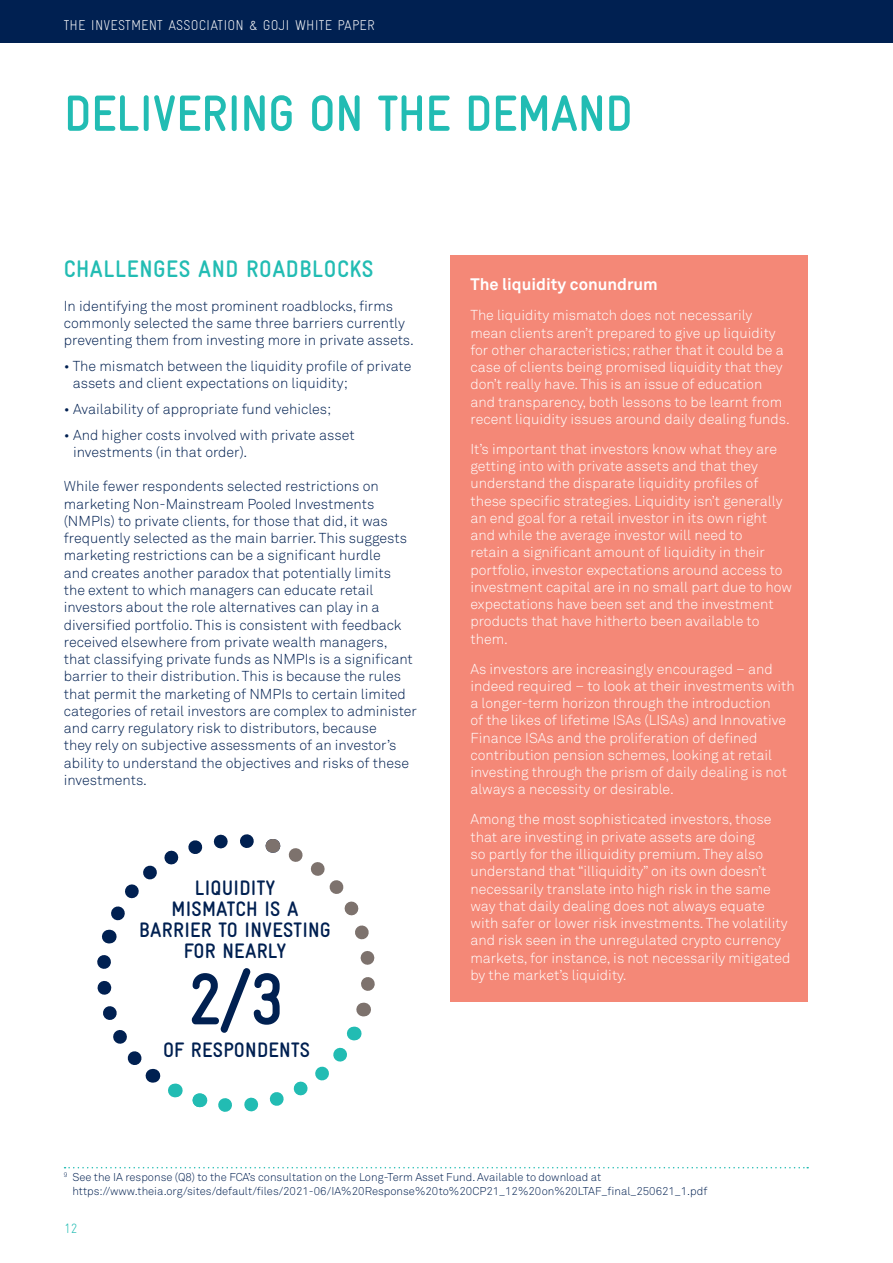
<style>
.page{position:relative;width:893px;height:1263px;background:#fff}
.page>*{position:absolute;margin:0;border:0;box-sizing:border-box;transform-origin:0 0}
.quote1{font:700 73.5px "Gravur Condensed";color:#002051}
.PAGEHEADER{font:700 51px "Gravur Condensed";letter-spacing:-.01em;color:#22bcb3}
.subhead1{font:700 24px "Gravur Condensed";letter-spacing:.02em;color:#22bcb3}
.quote1-2{font:700 21px/21px "Gravur Condensed";letter-spacing:.01em;color:#002051;text-align:center}
.t1{font:700 16.5px "Akkurat Std";color:#fff}
.t2{font:300 14.25px/17.2px "Akkurat Std";color:#fff}
.t3{font:300 14.25px/17.2px "Akkurat Std";color:#002051}
.t4{font:300 14.25px "Gravur Condensed";letter-spacing:.01em;color:#fff}
.t5{font:300 13.5px "Gravur Condensed";color:#22bcb3}
.footnotes{font:300 11.25px/13.5px "Akkurat Std";color:#002051}
</style>
<div class="page">
<div style="left:0;top:0;width:893px;height:43px;background:#002051"></div>
<div style="left:451px;top:255px;width:357px;height:746px;background:#f48877"></div>
<svg style="left:65px;top:1167px;width:743px;height:1px"></svg>
<svg style="left:97px;top:834px;width:278px;height:278px"></svg>
<p class="t4" style="left:64px;top:17px;width:313px">THE INVESTMENT ASSOCIATION &amp; GOJI WHITE PAPER</p>
<p class="PAGEHEADER" style="left:64px;top:85px;width:570px">DELIVERING ON THE DEMAND</p>
<p class="subhead1" style="left:64px;top:255px;width:311px">CHALLENGES AND ROADBLOCKS</p>
<p class="t3" style="left:64px;top:297px;width:352px">In identifying the most prominent roadblocks, firms commonly selected the same three barriers currently preventing them from investing more in private assets.</p>
<p class="t3" style="left:73px;top:358px;width:340px;text-indent:-9px">• The mismatch between the liquidity profile of private assets and client expectations on liquidity;</p>
<p class="t3" style="left:64px;top:401px;width:269px">• Availability of appropriate fund vehicles;</p>
<p class="t3" style="left:73px;top:426px;width:283px;text-indent:-9px">• And higher costs involved with private asset investments (in that order).</p>
<p class="t3" style="left:64px;top:478px;width:355px">While fewer respondents selected restrictions on marketing Non-Mainstream Pooled Investments (NMPIs) to private clients, for those that did, it was frequently selected as the main barrier. This suggests marketing restrictions can be a significant hurdle<br>and creates another paradox that potentially limits<br>the extent to which managers can educate retail investors about the role alternatives can play in a diversified portfolio. This is consistent with feedback received elsewhere from private wealth managers, that classifying private funds as NMPIs is a significant barrier to their distribution. This is because the rules that permit the marketing of NMPIs to certain limited categories of retail investors are complex to administer and carry regulatory risk to distributors, because<br>they rely on subjective assessments of an investor’s ability to understand the objectives and risks of these investments.</p>
<p class="quote1-2" style="left:139px;top:877px;width:193px">LIQUIDITY<br>MISMATCH IS A<br>BARRIER TO INVESTING<br>FOR NEARLY</p>
<p class="quote1" style="left:188px;top:959px;width:97px">2/3</p>
<p class="quote1-2" style="left:163px;top:1040px;width:149px">OF RESPONDENTS</p>
<p class="t1" style="left:470px;top:274px;width:189px">The liquidity conundrum</p>
<p class="t2" style="left:470px;top:307px;width:321px">The liquidity mismatch does not necessarily mean clients aren’t prepared to give up liquidity for other characteristics; rather that it could be a case of clients being promised liquidity that they don’t really have. This is an issue of education and transparency, both lessons to be learnt from recent liquidity issues around daily dealing funds.</p>
<p class="t2" style="left:470px;top:440px;width:323px">It’s important that investors know what they are getting into with private assets and that they understand the disparate liquidity profiles of these specific strategies. Liquidity isn’t generally an end goal for a retail investor in its own right and while the average investor will need to<br>retain a significant amount of liquidity in their portfolio, investor expectations around access to investment capital are in no small part due to how expectations have been set and the investment products that have hitherto been available to them.</p>
<p class="t2" style="left:470px;top:660px;width:326px">As investors are increasingly encouraged – and indeed required – to look at their investments with a longer-term horizon through the introduction<br>of the likes of lifetime ISAs (LISAs) and Innovative Finance ISAs and the proliferation of defined contribution pension schemes, looking at retail investing through the prism of daily dealing is not always a necessity or desirable.</p>
<p class="t2" style="left:470px;top:811px;width:321px">Among the most sophisticated investors, those that are investing in private assets are doing<br>so partly for the illiquidity premium. They also understand that “illiquidity” on its own doesn’t necessarily translate into high risk in the same way that daily dealing does not always equate with safer or lower risk investments. The volatility and risk seen in the unregulated crypto currency markets, for instance, is not necessarily mitigated by the market’s liquidity.</p>
<p class="footnotes" style="left:72px;top:1170px;width:636px;text-indent:-9px"><sup>9</sup> See the IA response (Q8) to the FCA’s consultation on the Long-Term Asset Fund. Available to download at https://www.theia.org/sites/default/files/2021-06/IA%20Response%20to%20CP21_12%20on%20LTAF_final_250621_1.pdf</p>
<p class="t5" style="left:64px;top:1220px;width:15px">12</p>
</div>
